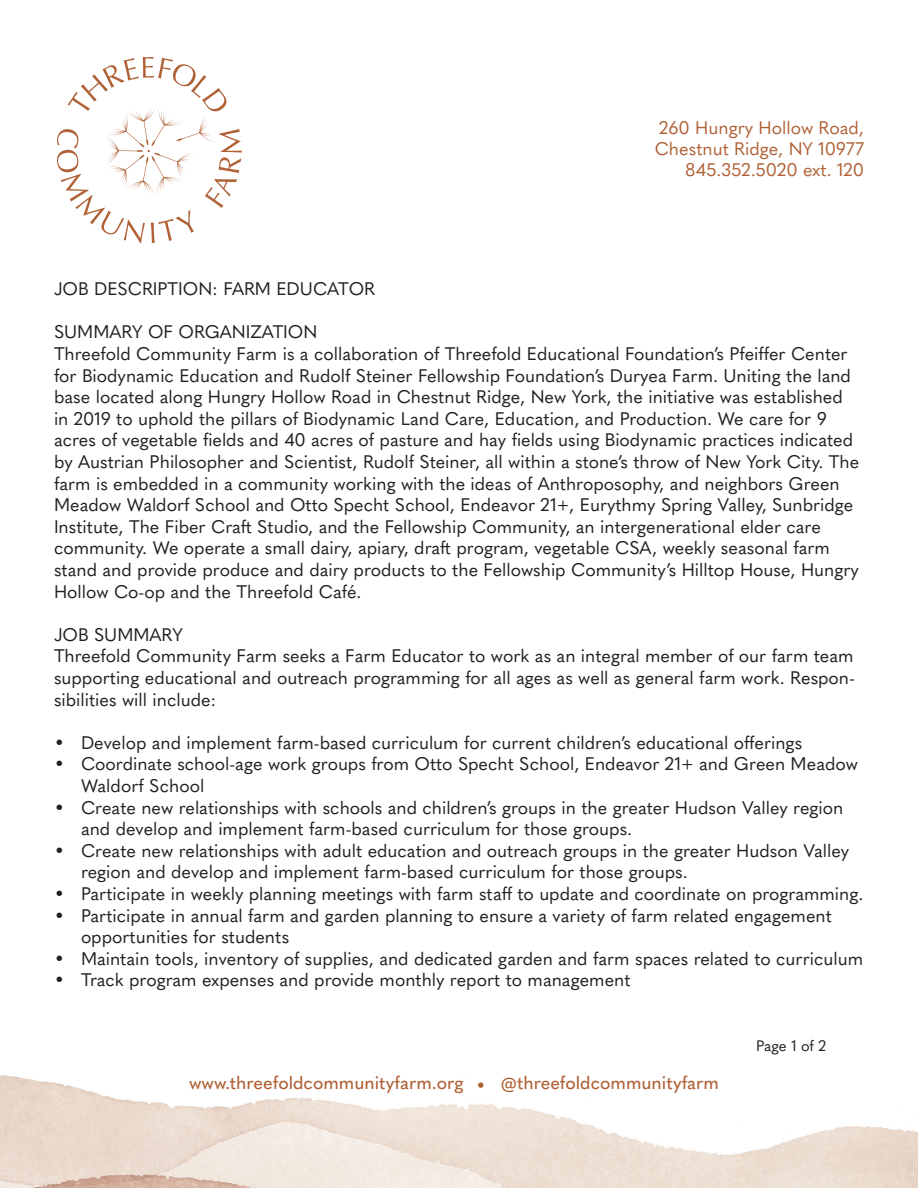
<style>
.page{position:relative;width:918px;height:1188px;background:#fff}
.page>*{position:absolute;margin:0;border:0;box-sizing:border-box;transform-origin:0 0}
.t1{font:18px/21.6px "Quasimoda";color:#231f20}
.t2{font:18px/21px "Quasimoda";color:#b06136;text-align:right}
.t3{font:500 18px "Quasimoda";color:#b06136}
.t4{font:15px "Quasimoda";color:#231f20}
</style>
<div class="page">
<img style="left:0;top:1075px;width:918px;height:113px">
<svg style="left:57px;top:57px;width:185px;height:187px"></svg>
<svg style="left:478px;top:1082px;width:5px;height:6px"></svg>
<p class="t2" style="left:655px;top:116px;width:211px">260 Hungry Hollow Road,<br>Chestnut Ridge, NY 10977<br>845.352.5020 ext. 120</p>
<p class="t1" style="left:54px;top:277px;width:323px">JOB DESCRIPTION: FARM EDUCATOR</p>
<p class="t1" style="left:54px;top:320px;width:807px">SUMMARY OF ORGANIZATION<br>Threefold Community Farm is a collaboration of Threefold Educational Foundation’s Pfeiffer Center for Biodynamic Education and Rudolf Steiner Fellowship Foundation’s Duryea Farm. Uniting the land base located along Hungry Hollow Road in Chestnut Ridge, New York, the initiative was established in 2019 to uphold the pillars of Biodynamic Land Care, Education, and Production. We care for 9 acres of vegetable elds and 40 acres of pasture and hay elds using Biodynamic practices indicated by Austrian Philosopher and Scientist, Rudolf Steiner, all within a stone’s throw of New York City. The farm is embedded in a community working with the ideas of Anthroposophy, and neighbors Green Meadow Waldorf School and Otto Specht School, Endeavor 21+, Eurythmy Spring Valley, Sunbridge Institute, The Fiber Craft Studio, and the Fellowship Community, an intergenerational elder care community. We operate a small dairy, apiary, draft program, vegetable CSA, weekly seasonal farm stand and provide produce and dairy products to the Fellowship Community’s Hilltop House, Hungry Hollow Co-op and the Threefold Café.</p>
<p class="t1" style="left:54px;top:622px;width:802px">JOB SUMMARY<br>Threefold Community Farm seeks a Farm Educator to work as an integral member of our farm team supporting educational and outreach programming for all ages as well as general farm work. Respon&shy;sibilities will include:</p>
<p class="t1" style="left:54px;top:730px;width:750px">• Develop and implement farm-based curriculum for current children’s educational offerings</p>
<p class="t1" style="left:81px;top:752px;width:778px;text-indent:-27px">• Coordinate school-age work groups from Otto Specht School, Endeavor 21+ and Green Meadow<br>Waldorf School</p>
<p class="t1" style="left:81px;top:795px;width:764px;text-indent:-27px">• Create new relationships with schools and children’s groups in the greater Hudson Valley region and develop and implement farm-based curriculum for those groups.</p>
<p class="t1" style="left:81px;top:838px;width:770px;text-indent:-27px">• Create new relationships with adult education and outreach groups in the greater Hudson Valley region and develop and implement farm-based curriculum for those groups.</p>
<p class="t1" style="left:54px;top:882px;width:811px">• Participate in weekly planning meetings with farm staff to update and coordinate on programming.</p>
<p class="t1" style="left:81px;top:903px;width:753px;text-indent:-27px">• Participate in annual farm and garden planning to ensure a variety of farm related engagement opportunities for students</p>
<p class="t1" style="left:54px;top:946px;width:811px">• Maintain tools, inventory of supplies, and dedicated garden and farm spaces related to curriculum</p>
<p class="t1" style="left:54px;top:968px;width:578px">• Track program expenses and provide monthly report to management</p>
<p class="t3" style="left:189px;top:1069px;width:276px">www.threefoldcommunityfarm.org</p>
<p class="t3" style="left:501px;top:1069px;width:220px">@threefoldcommunityfarm</p>
<p class="t4" style="left:756px;top:1034px;width:72px">Page 1 of 2</p>
</div>
